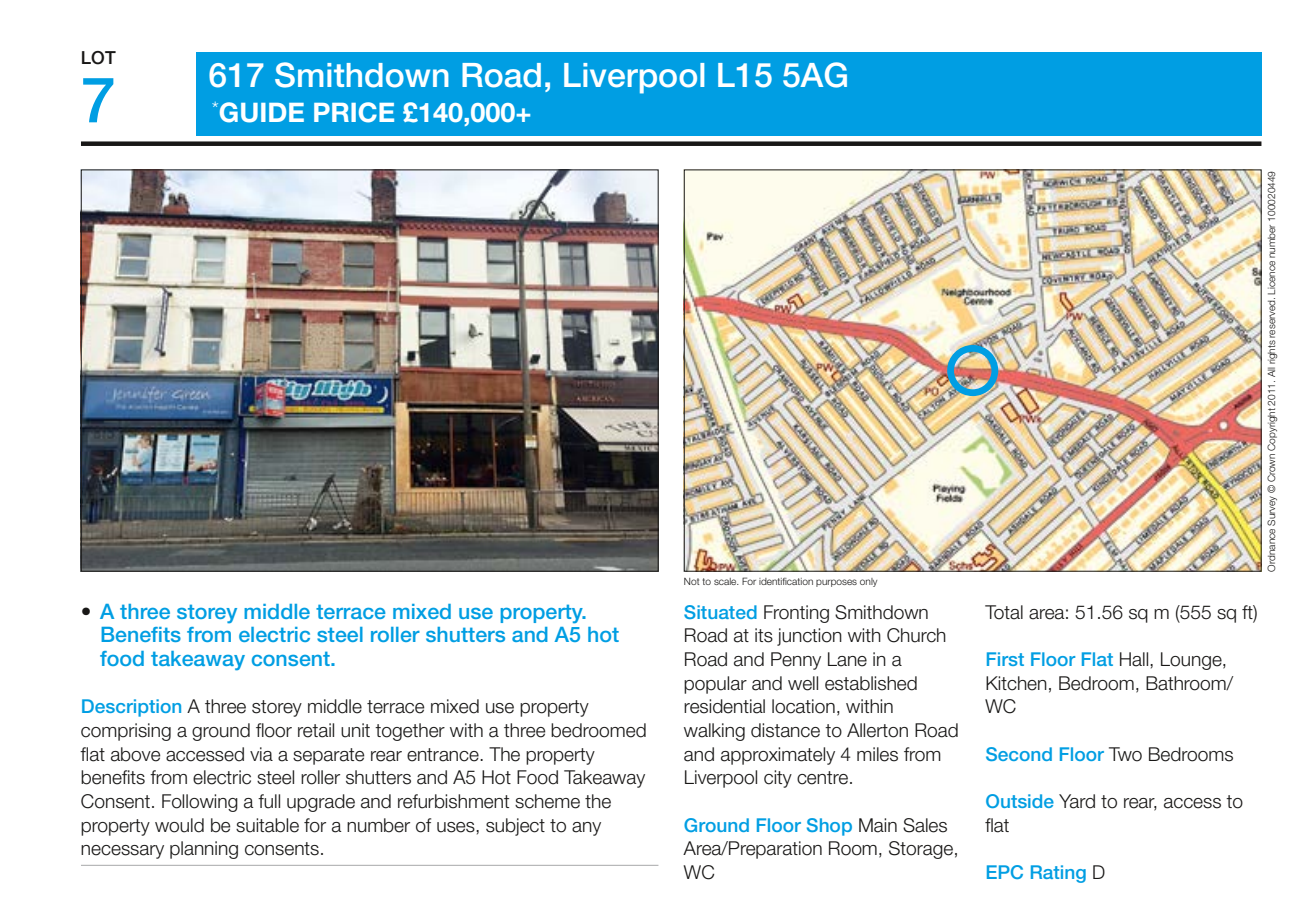
<style>
.page{position:relative;width:1295px;height:899px;background:#fff}
.page>*{position:absolute;margin:0;border:0;box-sizing:border-box;transform-origin:0 0}
.t1{font:500 63px "Helvetica Neue LT Std";color:#009ee3}
.t2{font:500 33.75px "Helvetica Neue LT Std";color:#fff}
.t3{font:700 27px "Helvetica Neue LT Std";color:#fff}
.t4{font:500 21.38px/23.6px "Helvetica Neue LT Std";color:#009ee3}
.t5{font:300 19.12px/23.6px "Helvetica Neue LT Std";color:#181716}
.t6{font:500 19.12px "Helvetica Neue LT Std";color:#009ee3}
.t7{font:500 18px "Helvetica Neue LT Std";color:#181716}
.t8{font:300 10.12px "Helvetica Neue LT Std";color:#181716}
.s1{color:#181716}
.s2{font-weight:500;color:#009ee3}
.s3{font-weight:300;color:#181716}
</style>
<div class="page">
<div style="left:196px;top:52px;width:1065px;height:84px;background:#009ee3"></div>
<div style="left:81px;top:141px;width:1180px;height:5px;background:#181716"></div>
<img style="left:686px;top:171px;width:573px;height:398px">
<img style="left:83px;top:171px;width:573px;height:398px">
<hr style="left:81px;top:864px;width:577px;height:1px;background:#b1b2b3">
<div style="left:947px;top:345px;width:51px;height:51px;border:7px solid #009ee3;border-radius:50%"></div>
<p class="t7" style="left:81px;top:47px;width:36px">LOT</p>
<h1 class="t1" style="left:81px;top:62px;width:37px">7</h1>
<h2 class="t2" style="left:209px;top:54px;width:642px">617 Smithdown Road, Liverpool L15 5AG</h2>
<h3 class="t3" style="left:212px;top:96px;width:321px"><sup>*</sup>GUIDE PRICE £140,000+</h3>
<p class="t8" style="left:684px;top:575px;width:195px">Not to scale. For identification purposes only</p>
<p class="t4" style="left:100px;top:599px;width:520px;text-indent:-19px"><span class="s1">•</span> A three storey middle terrace mixed use property.<br>Benefits from electric steel roller shutters and A5 hot food takeaway consent.</p>
<p class="t5" style="left:81px;top:694px;width:567px"><span class="s2">Description</span> A three storey middle terrace mixed use property comprising a ground floor retail unit together with a three bedroomed flat above accessed via a separate rear entrance. The property benefits from electric steel roller shutters and A5 Hot Food Takeaway Consent. Following a full upgrade and refurbishment scheme the property would be suitable for a number of uses, subject to any necessary planning consents.</p>
<p class="t5" style="left:684px;top:599px;width:276px"><span class="s2">Situated</span> Fronting Smithdown<br>Road at its junction with Church<br>Road and Penny Lane in a popular and well established residential location, within walking distance to Allerton Road and approximately 4 miles from<br>Liverpool city centre.</p>
<p class="t5" style="left:684px;top:812px;width:276px"><span class="s2">Ground Floor Shop</span> Main Sales<br>Area/Preparation Room, Storage,<br>WC</p>
<p class="t8" style="left:1265px;top:571px;width:402px;rotate:-90deg">Ordnance Survey © Crown Copyright 2011. All rights reserved. Licence number 100020449</p>
<p class="t5" style="left:985px;top:599px;width:274px">Total area: 51.56 sq m (555 sq ft)</p>
<p class="t5" style="left:985px;top:647px;width:249px"><span class="s2">First Floor Flat</span> Hall, Lounge,<br>Kitchen, Bedroom, Bathroom/<br>WC</p>
<p class="t6" style="left:985px;top:742px;width:250px">Second Floor <span class="s3">Two Bedrooms</span></p>
<p class="t5" style="left:985px;top:788px;width:259px"><span class="s2">Outside</span> Yard to rear, access to flat</p>
<p class="t6" style="left:985px;top:860px;width:121px">EPC Rating <span class="s3">D</span></p>
</div>
